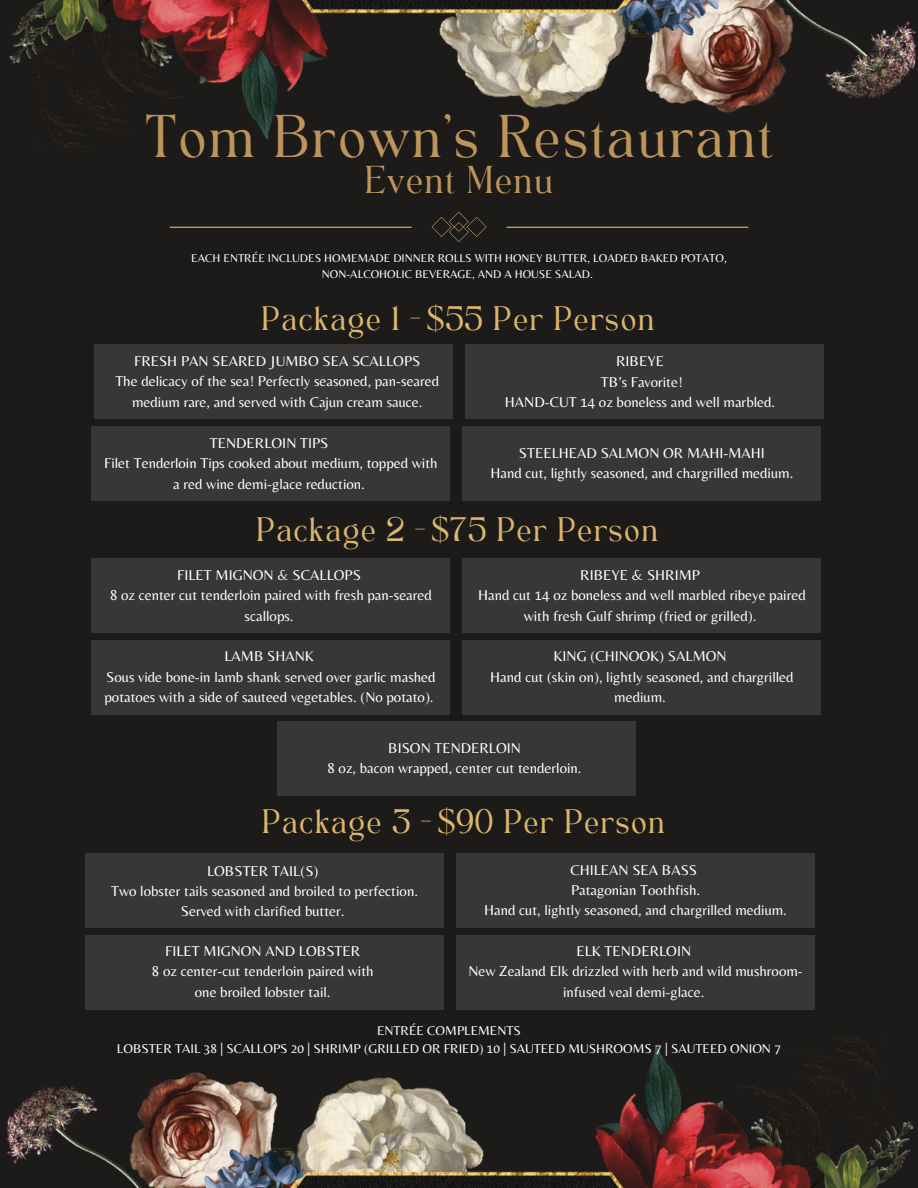
<style>
.page{position:relative;width:918px;height:1188px;background:#1d1b1a}
.page>*{position:absolute;margin:0;border:0;box-sizing:border-box;transform-origin:0 0}
.t1{font:42.15px "TAN Angleton";color:#bd955b}
.t2{font:27.15px "TAN Angleton";color:#bd955b}
.t3{font:23.7px "TAN Angleton";color:#dbb66b}
.t4{font:14.85px/20.5px "Belleza";color:#fff;text-align:center}
.t5{font:13.2px "Belleza";color:#fff}
.t6{font:11.7px/15.9px "Belleza";color:#fff;text-align:center}
</style>
<div class="page">
<img style="left:9px;top:0;width:908px;height:147px">
<svg style="left:432px;top:212px;width:55px;height:30px"></svg>
<hr style="left:506px;top:227px;width:242px;height:1px;background:#dbb66b">
<hr style="left:170px;top:227px;width:242px;height:1px;background:#dbb66b">
<div style="left:94px;top:345px;width:359px;height:74px;background:#393736"></div>
<div style="left:465px;top:345px;width:359px;height:74px;background:#393736"></div>
<div style="left:92px;top:427px;width:358px;height:74px;background:#393736"></div>
<div style="left:463px;top:427px;width:358px;height:74px;background:#393736"></div>
<div style="left:92px;top:559px;width:358px;height:74px;background:#393736"></div>
<div style="left:463px;top:559px;width:358px;height:74px;background:#393736"></div>
<div style="left:92px;top:640px;width:358px;height:75px;background:#393736"></div>
<div style="left:463px;top:640px;width:358px;height:75px;background:#393736"></div>
<div style="left:85px;top:854px;width:359px;height:74px;background:#393736"></div>
<div style="left:456px;top:854px;width:359px;height:74px;background:#393736"></div>
<div style="left:85px;top:935px;width:359px;height:75px;background:#393736"></div>
<div style="left:456px;top:935px;width:359px;height:75px;background:#393736"></div>
<div style="left:277px;top:721px;width:359px;height:75px;background:#393736"></div>
<img style="left:6px;top:1038px;width:908px;height:150px">
<p class="t1" style="left:145px;top:114px;width:630px">Tom Brown's Restaurant</p>
<p class="t2" style="left:364px;top:165px;width:191px">Event Menu</p>
<p class="t6" style="left:191px;top:250px;width:537px">EACH ENTRÉ E INCLUDES HOMEMADE DINNER ROLLS WITH HONEY BUTTER, LOADED BAKED POTATO,<br>NON-ALCOHOLIC BEVERAGE, AND A HOUSE SALAD.</p>
<p class="t3" style="left:261px;top:306px;width:396px">Package 1 - $55 Per Person</p>
<p class="t4" style="left:616px;top:351px;width:49px">RIBEYE</p>
<p class="t4" style="left:601px;top:371px;width:84px">TB’s Favorite!</p>
<p class="t4" style="left:505px;top:392px;width:272px">HAND-CUT 14 oz boneless and well marbled.</p>
<p class="t4" style="left:210px;top:432px;width:120px">TENDERLOIN TIPS</p>
<p class="t4" style="left:104px;top:453px;width:335px">Filet Tenderloin Tips cooked about medium, topped with a red wine demi-glace reduction.</p>
<p class="t4" style="left:134px;top:350px;width:288px">FRESH PAN SEARED JUMBO SEA SCALLOPS</p>
<p class="t4" style="left:115px;top:371px;width:325px">The delicacy of the sea! Perfectly seasoned, pan-seared medium rare, and served with Cajun cream sauce.</p>
<p class="t4" style="left:519px;top:442px;width:247px">STEELHEAD SALMON OR MAHI-MAHI</p>
<p class="t4" style="left:490px;top:463px;width:304px">Hand cut, lightly seasoned, and chargrilled medium.</p>
<p class="t3" style="left:256px;top:517px;width:404px">Package 2 - $75 Per Person</p>
<p class="t4" style="left:580px;top:564px;width:121px">RIBEYE &amp; SHRIMP</p>
<p class="t4" style="left:478px;top:585px;width:329px">Hand cut 14 oz boneless and well marbled ribeye paired with fresh Gulf shrimp (fried or grilled).</p>
<p class="t4" style="left:224px;top:646px;width:91px">LAMB SHANK</p>
<p class="t4" style="left:105px;top:666px;width:333px;text-align:left">Sous vide bone-in lamb shank served over garlic mashed potatoes with a side of sauteed vegetables. (No potato).</p>
<p class="t4" style="left:177px;top:564px;width:185px">FILET MIGNON &amp; SCALLOPS</p>
<p class="t4" style="left:110px;top:585px;width:323px">8 oz center cut tenderloin paired with fresh pan-seared scallops.</p>
<p class="t4" style="left:554px;top:646px;width:175px">KING (CHINOOK) SALMON</p>
<p class="t4" style="left:490px;top:666px;width:305px">Hand cut (skin on), lightly seasoned, and chargrilled medium.</p>
<p class="t4" style="left:388px;top:737px;width:134px">BISON TENDERLOIN</p>
<p class="t4" style="left:328px;top:758px;width:256px">8 oz, bacon wrapped, center cut tenderloin.</p>
<p class="t3" style="left:262px;top:808px;width:406px">Package 3 - $90 Per Person</p>
<p class="t4" style="left:570px;top:859px;width:128px">CHILEAN SEA BASS</p>
<p class="t4" style="left:571px;top:880px;width:131px">Patagonian Toothfish.</p>
<p class="t4" style="left:484px;top:900px;width:304px">Hand cut, lightly seasoned, and chargrilled medium.</p>
<p class="t4" style="left:165px;top:941px;width:196px">FILET MIGNON AND LOBSTER</p>
<p class="t4" style="left:152px;top:961px;width:223px">8 oz center-cut tenderloin paired with</p>
<p class="t4" style="left:195px;top:981px;width:137px">one broiled lobster tail.</p>
<p class="t4" style="left:207px;top:860px;width:113px">LOBSTER TAIL(S)</p>
<p class="t4" style="left:111px;top:881px;width:308px">Two lobster tails seasoned and broiled to perfection.<br>Served with clarified butter.</p>
<p class="t4" style="left:576px;top:941px;width:116px">ELK TENDERLOIN</p>
<p class="t4" style="left:468px;top:961px;width:336px">New Zealand Elk drizzled with herb and wild mushroom&shy;infused veal demi-glace.</p>
<p class="t5" style="left:377px;top:1023px;width:145px">ENTRÉ E COMPLEMENTS</p>
<p class="t5" style="left:117px;top:1040px;width:665px">LOBSTER TAIL 38 | SCALLOPS 20 | SHRIMP (GRILLED OR FRIED) 10 | SAUTEED MUSHROOMS 7 | SAUTEED ONION 7</p>
</div>
